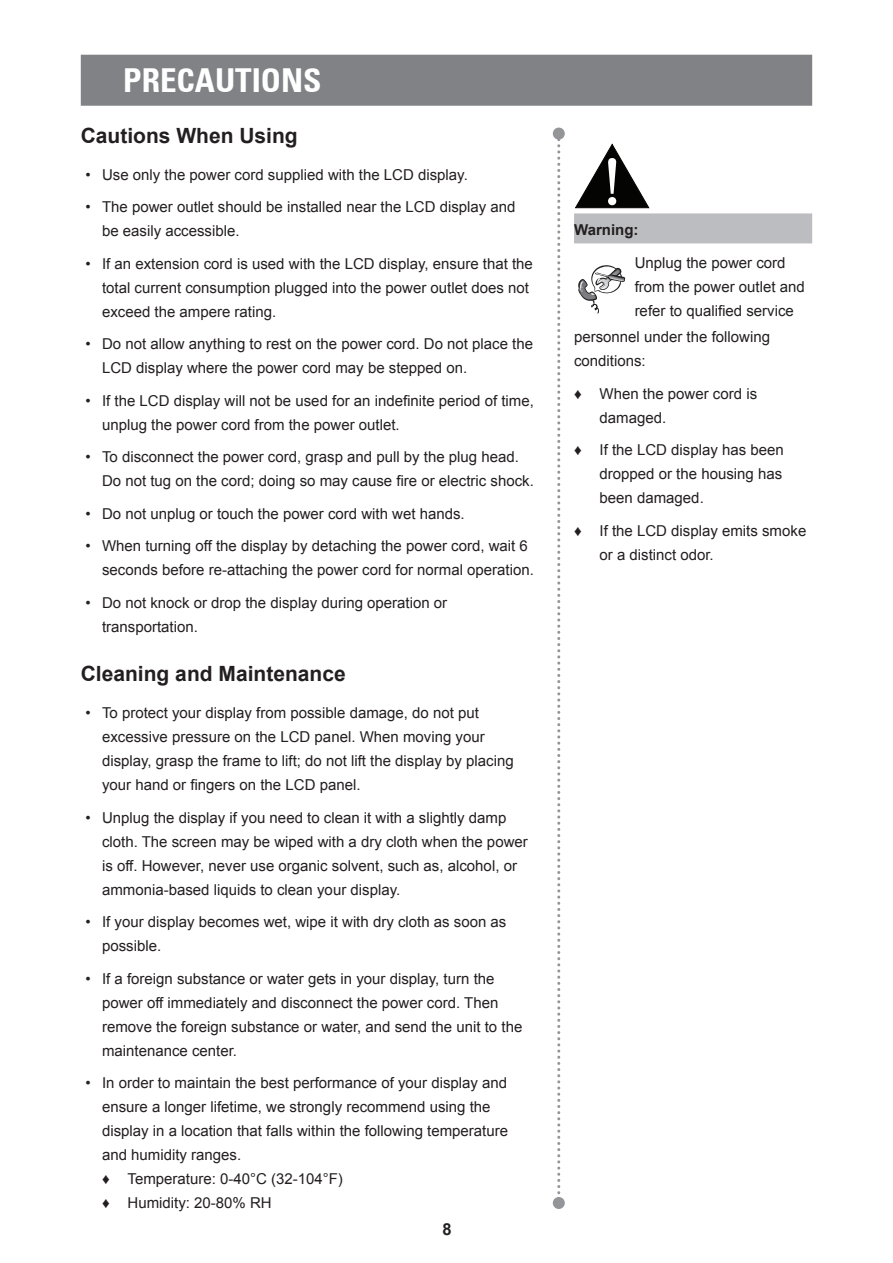
<style>
.page{position:relative;width:893px;height:1263px;background:#fff}
.page>*{position:absolute;margin:0;border:0;box-sizing:border-box;transform-origin:0 0}
.t1{font:700 condensed 33px "Univers 67";color:#fff}
.t2{font:700 21px "Arial";color:#231f20}
.t3{font:700 16.5px "Arial";color:#231f20}
.t4{font:15px/24px "Arial";color:#231f20}
.t5{font:700 15px "Arial";color:#231f20}
.s1{font-weight:700}
</style>
<div class="page">
<div style="left:81px;top:55px;width:731px;height:51px;background:#808285;border:2px solid #808285"></div>
<svg style="left:557px;top:140px;width:3px;height:1055px"></svg>
<div style="left:553px;top:128px;width:12px;height:12px;background:#939598;border-radius:50%"></div>
<div style="left:553px;top:1197px;width:12px;height:12px;background:#939598;border-radius:50%"></div>
<div style="left:574px;top:213px;width:238px;height:30px;background:#bcbdc0"></div>
<svg style="left:575px;top:144px;width:74px;height:64px"></svg>
<svg style="left:578px;top:265px;width:47px;height:48px"></svg>
<h1 class="t1" style="left:123px;top:60px;width:200px">PRECAUTIONS</h1>
<h2 class="t2" style="left:81px;top:122px;width:219px">Cautions When Using</h2>
<p class="t4" style="left:86px;top:162px;width:384px">• Use only the power cord supplied with the LCD display.</p>
<p class="t4" style="left:102px;top:195px;width:415px;text-indent:-16px">• The power outlet should be installed near the LCD display and be easily accessible.</p>
<p class="t4" style="left:102px;top:252px;width:432px;text-indent:-16px">• If an extension cord is used with the LCD display, ensure that the total current consumption plugged into the power outlet does not exceed the ampere rating.</p>
<p class="t4" style="left:102px;top:332px;width:433px;text-indent:-16px">• Do not allow anything to rest on the power cord. Do not place the<br>LCD display where the power cord may be stepped on.</p>
<p class="t4" style="left:102px;top:389px;width:433px;text-indent:-16px">• If the LCD display will not be used for an indefinite period of time, unplug the power cord from the power outlet.</p>
<p class="t4" style="left:102px;top:445px;width:433px;text-indent:-16px">• To disconnect the power cord, grasp and pull by the plug head.<br>Do not tug on the cord; doing so may cause fire or electric shock.</p>
<p class="t4" style="left:86px;top:502px;width:381px">• Do not unplug or touch the power cord with wet hands.</p>
<p class="t4" style="left:102px;top:534px;width:433px;text-indent:-16px">• When turning off the display by detaching the power cord, wait 6 seconds before re-attaching the power cord for normal operation.</p>
<p class="t4" style="left:102px;top:591px;width:347px;text-indent:-16px">• Do not knock or drop the display during operation or transportation.</p>
<h2 class="t2" style="left:81px;top:660px;width:266px">Cleaning and Maintenance</h2>
<p class="t4" style="left:102px;top:701px;width:413px;text-indent:-16px">• To protect your display from possible damage, do not put excessive pressure on the LCD panel. When moving your display, grasp the frame to lift; do not lift the display by placing your hand or fingers on the LCD panel.</p>
<p class="t4" style="left:102px;top:805px;width:427px;text-indent:-16px">• Unplug the display if you need to clean it with a slightly damp cloth. The screen may be wiped with a dry cloth when the power is off. However, never use organic solvent, such as, alcohol, or ammonia-based liquids to clean your display.</p>
<p class="t4" style="left:102px;top:910px;width:406px;text-indent:-16px">• If your display becomes wet, wipe it with dry cloth as soon as possible.</p>
<p class="t4" style="left:102px;top:966px;width:422px;text-indent:-16px">• If a foreign substance or water gets in your display, turn the power off immediately and disconnect the power cord. Then remove the foreign substance or water, and send the unit to the maintenance center.</p>
<p class="t4" style="left:102px;top:1071px;width:408px;text-indent:-16px">• In order to maintain the best performance of your display and ensure a longer lifetime, we strongly recommend using the display in a location that falls within the following temperature and humidity ranges.<br><span class="s1">♦</span> Temperature: 0-40°C (32-104°F)<br><span class="s1">♦</span> Humidity: 20-80% RH</p>
<p class="t3" style="left:443px;top:1218px;width:11px">8</p>
<p class="t5" style="left:574px;top:220px;width:66px">Warning:</p>
<p class="t4" style="left:635px;top:251px;width:172px">Unplug the power cord from the power outlet and refer to qualified service</p>
<p class="t4" style="left:574px;top:325px;width:197px">personnel under the following conditions:</p>
<p class="t4" style="left:600px;top:382px;width:159px;text-indent:-26px"><span class="s1">♦</span> When the power cord is damaged.</p>
<p class="t4" style="left:600px;top:438px;width:186px;text-align:justify;text-indent:-26px"><span class="s1">♦</span> If the LCD display has been dropped or the housing has been damaged.</p>
<p class="t4" style="left:600px;top:519px;width:208px;text-indent:-26px"><span class="s1">♦</span> If the LCD display emits smoke or a distinct odor.</p>
</div>
